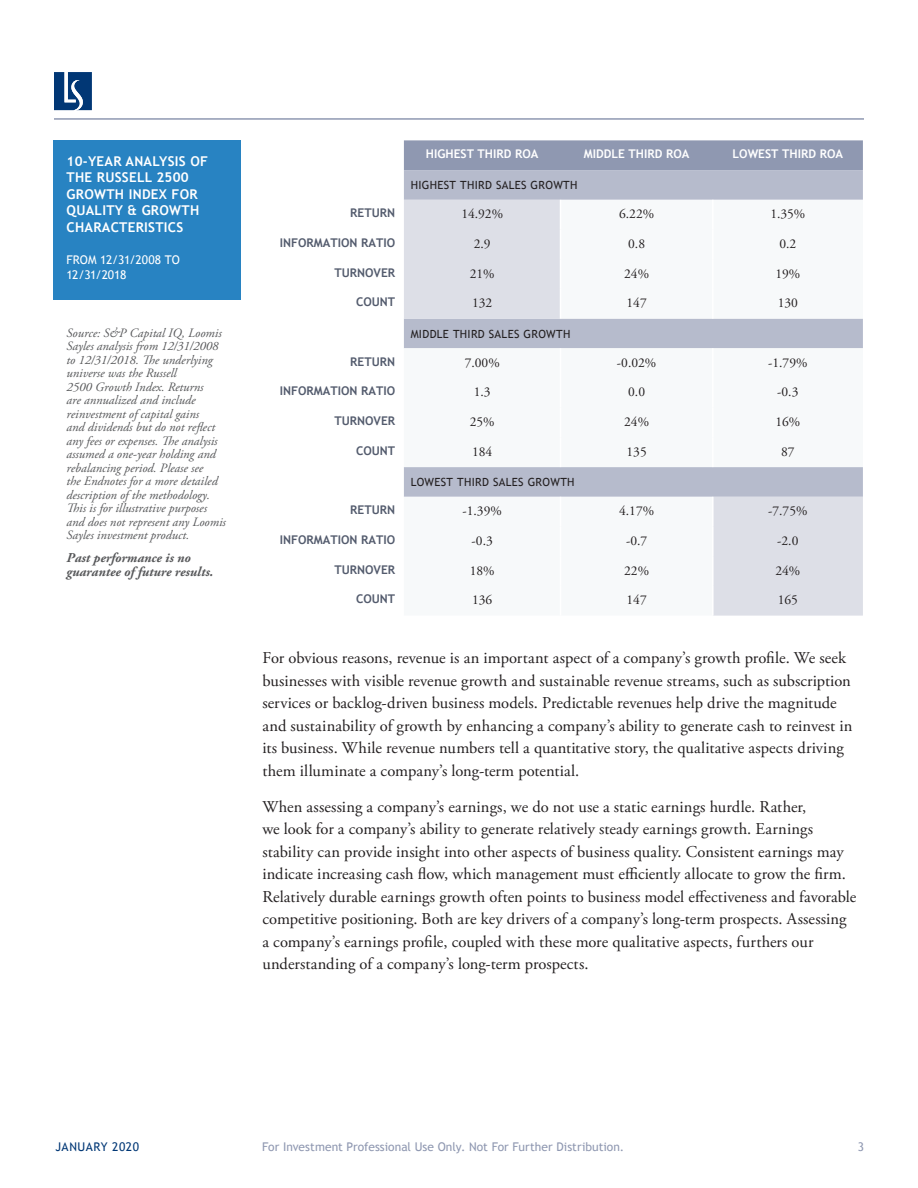
<style>
.page{position:relative;width:918px;height:1188px;background:#fff}
.page>*{position:absolute;margin:0;border:0;box-sizing:border-box;transform-origin:0 0}
.Body_Copy{font:16.5px/22.5px "Adobe Garamond Pro";letter-spacing:.005em;color:#231f20}
.Copy{font:13.5px "Adobe Garamond Pro";color:#231f20}
.t1{font:700 13.5px/16.5px "Trebuchet MS";letter-spacing:.02em;color:#fff}
.Disclosure_Bold{font:italic 700 13.5px/14.2px "Adobe Garamond Pro";color:#57585a}
.Disclosure{font:italic 12.75px/13.5px "Adobe Garamond Pro";color:#57585a}
.Labels_-_Left_Column{font:700 12px "Trebuchet MS";color:#535b6d}
.t2{font:12px "Trebuchet MS";color:#8f98b1}
.Headers{font:700 12px "Trebuchet MS";color:#fff}
.Descriptor{font:12px/15px "Trebuchet MS";letter-spacing:-.005em;color:#fff}
.t3{font:12px "Trebuchet MS";letter-spacing:.035em;color:#013775}
.SubHead_Left_Align{font:11.25px "Trebuchet MS";letter-spacing:.03em;color:#231f20}
</style>
<div class="page">
<hr style="left:54px;top:118px;width:810px;height:2px;background:#8f98b1">
<svg style="left:54px;top:72px;width:38px;height:38px"></svg>
<div style="left:53px;top:140px;width:187px;height:160px;background:#2883c2"></div>
<div style="left:404px;top:140px;width:459px;height:30px;background:#8f98b1"></div>
<div style="left:404px;top:170px;width:459px;height:30px;background:#b6bbcc"></div>
<svg style="left:404px;top:200px;width:459px;height:416px"></svg>
<hr style="left:560px;top:200px;width:1px;height:30px;background:#fff">
<hr style="left:560px;top:229px;width:1px;height:30px;background:#fff">
<hr style="left:560px;top:259px;width:1px;height:30px;background:#fff">
<hr style="left:560px;top:289px;width:1px;height:30px;background:#fff">
<hr style="left:560px;top:348px;width:1px;height:30px;background:#fff">
<hr style="left:560px;top:378px;width:1px;height:30px;background:#fff">
<svg style="left:560px;top:408px;width:1px;height:29px"></svg>
<hr style="left:560px;top:437px;width:1px;height:30px;background:#fff">
<svg style="left:560px;top:497px;width:1px;height:29px"></svg>
<hr style="left:560px;top:526px;width:1px;height:30px;background:#fff">
<hr style="left:560px;top:556px;width:1px;height:30px;background:#fff">
<hr style="left:560px;top:586px;width:1px;height:30px;background:#fff">
<hr style="left:712px;top:200px;width:2px;height:30px;background:#fff">
<hr style="left:712px;top:229px;width:2px;height:30px;background:#fff">
<hr style="left:712px;top:259px;width:2px;height:30px;background:#fff">
<hr style="left:712px;top:289px;width:2px;height:30px;background:#fff">
<hr style="left:712px;top:348px;width:2px;height:30px;background:#fff">
<hr style="left:712px;top:378px;width:2px;height:30px;background:#fff">
<hr style="left:712px;top:408px;width:2px;height:29px;background:#fff">
<hr style="left:712px;top:437px;width:2px;height:30px;background:#fff">
<hr style="left:712px;top:497px;width:2px;height:29px;background:#fff">
<hr style="left:712px;top:526px;width:2px;height:30px;background:#fff">
<hr style="left:712px;top:556px;width:2px;height:30px;background:#fff">
<hr style="left:712px;top:586px;width:2px;height:30px;background:#fff">
<p class="t1" style="left:67px;top:153px;width:143px">10-YEAR ANALYSIS OF<br>THE RUSSELL 2500<br>GROWTH INDEX FOR<br>QUALITY &amp; GROWTH<br>CHARACTERISTICS</p>
<p class="Descriptor" style="left:67px;top:252px;width:115px">FROM 12/31/2008 TO<br>12/31/2018</p>
<p class="Disclosure" style="left:67px;top:326px;width:161px">Source: S&amp;P Capital IQ, Loomis<br>Sayles analysis from 12/31/2008 to 12/31/2018. The underlying universe was the Russell<br>2500 Growth Index. Returns<br>are annualized and include reinvestment of capital gains<br>and dividends but do not reflect any fees or expenses. The analysis assumed a one-year holding and rebalancing period. Please see<br>the Endnotes for a more detailed description of the methodology.<br>This is for illustrative purposes and does not represent any Loomis<br>Sayles investment product.</p>
<p class="Disclosure_Bold" style="left:67px;top:551px;width:148px">Past performance is no guarantee of future results.</p>
<p class="Headers" style="left:426px;top:146px;width:114px">HIGHEST THIRD ROA</p>
<p class="Headers" style="left:584px;top:146px;width:107px">MIDDLE THIRD ROA</p>
<p class="Headers" style="left:733px;top:146px;width:112px">LOWEST THIRD ROA</p>
<p class="SubHead_Left_Align" style="left:411px;top:178px;width:168px">HIGHEST THIRD SALES GROWTH</p>
<p class="Labels_-_Left_Column" style="left:350px;top:206px;width:46px">RETURN</p>
<p class="Copy" style="left:461px;top:206px;width:43px">14.92%</p>
<p class="Copy" style="left:619px;top:206px;width:37px">6.22%</p>
<p class="Copy" style="left:770px;top:206px;width:37px">1.35%</p>
<p class="Labels_-_Left_Column" style="left:280px;top:235px;width:117px">INFORMATION RATIO</p>
<p class="Copy" style="left:474px;top:236px;width:18px">2.9</p>
<p class="Copy" style="left:628px;top:236px;width:18px">0.8</p>
<p class="Copy" style="left:779px;top:236px;width:18px">0.2</p>
<p class="Labels_-_Left_Column" style="left:334px;top:265px;width:62px">TURNOVER</p>
<p class="Copy" style="left:470px;top:265px;width:26px">21%</p>
<p class="Copy" style="left:624px;top:265px;width:26px">24%</p>
<p class="Copy" style="left:775px;top:265px;width:26px">19%</p>
<p class="Labels_-_Left_Column" style="left:356px;top:295px;width:41px">COUNT</p>
<p class="Copy" style="left:472px;top:295px;width:22px">132</p>
<p class="Copy" style="left:627px;top:295px;width:22px">147</p>
<p class="Copy" style="left:778px;top:295px;width:22px">130</p>
<p class="SubHead_Left_Align" style="left:411px;top:327px;width:161px">MIDDLE THIRD SALES GROWTH</p>
<p class="Labels_-_Left_Column" style="left:350px;top:354px;width:46px">RETURN</p>
<p class="Copy" style="left:465px;top:354px;width:37px">7.00%</p>
<p class="Copy" style="left:617px;top:354px;width:41px">-0.02%</p>
<p class="Copy" style="left:768px;top:354px;width:41px">-1.79%</p>
<p class="Labels_-_Left_Column" style="left:280px;top:384px;width:117px">INFORMATION RATIO</p>
<p class="Copy" style="left:474px;top:384px;width:18px">1.3</p>
<p class="Copy" style="left:628px;top:384px;width:18px">0.0</p>
<p class="Copy" style="left:777px;top:384px;width:23px">-0.3</p>
<p class="Labels_-_Left_Column" style="left:334px;top:413px;width:62px">TURNOVER</p>
<p class="Copy" style="left:470px;top:414px;width:26px">25%</p>
<p class="Copy" style="left:624px;top:414px;width:26px">24%</p>
<p class="Copy" style="left:775px;top:414px;width:26px">16%</p>
<p class="Labels_-_Left_Column" style="left:356px;top:443px;width:41px">COUNT</p>
<p class="Copy" style="left:472px;top:443px;width:22px">184</p>
<p class="Copy" style="left:627px;top:443px;width:22px">135</p>
<p class="Copy" style="left:781px;top:443px;width:15px">87</p>
<p class="SubHead_Left_Align" style="left:411px;top:475px;width:165px">LOWEST THIRD SALES GROWTH</p>
<p class="Labels_-_Left_Column" style="left:350px;top:503px;width:46px">RETURN</p>
<p class="Copy" style="left:463px;top:503px;width:41px">-1.39%</p>
<p class="Copy" style="left:619px;top:503px;width:37px">4.17%</p>
<p class="Copy" style="left:768px;top:503px;width:41px">-7.75%</p>
<p class="Labels_-_Left_Column" style="left:280px;top:532px;width:117px">INFORMATION RATIO</p>
<p class="Copy" style="left:472px;top:533px;width:23px">-0.3</p>
<p class="Copy" style="left:626px;top:533px;width:23px">-0.7</p>
<p class="Copy" style="left:777px;top:533px;width:23px">-2.0</p>
<p class="Labels_-_Left_Column" style="left:334px;top:562px;width:62px">TURNOVER</p>
<p class="Copy" style="left:470px;top:562px;width:26px">18%</p>
<p class="Copy" style="left:624px;top:562px;width:26px">22%</p>
<p class="Copy" style="left:775px;top:562px;width:26px">24%</p>
<p class="Labels_-_Left_Column" style="left:356px;top:592px;width:41px">COUNT</p>
<p class="Copy" style="left:472px;top:592px;width:22px">136</p>
<p class="Copy" style="left:627px;top:592px;width:22px">147</p>
<p class="Copy" style="left:778px;top:592px;width:22px">165</p>
<p class="Body_Copy" style="left:262px;top:648px;width:592px">For obvious reasons, revenue is an important aspect of a company’s growth profile. We seek businesses with visible revenue growth and sustainable revenue streams, such as subscription services or backlog-driven business models. Predictable revenues help drive the magnitude and sustainability of growth by enhancing a company’s ability to generate cash to reinvest in its business. While revenue numbers tell a quantitative story, the qualitative aspects driving them illuminate a company’s long-term potential.</p>
<p class="Body_Copy" style="left:262px;top:796px;width:595px">When assessing a company’s earnings, we do not use a static earnings hurdle. Rather,<br>we look for a company’s ability to generate relatively steady earnings growth. Earnings stability can provide insight into other aspects of business quality. Consistent earnings may indicate increasing cash flow, which management must efficiently allocate to grow the firm.<br>Relatively durable earnings growth often points to business model effectiveness and favorable competitive positioning. Both are key drivers of a company’s long-term prospects. Assessing a company’s earnings profile, coupled with these more qualitative aspects, furthers our understanding of a company’s long-term prospects.</p>
<p class="t3" style="left:56px;top:1140px;width:85px">JANUARY 2020</p>
<p class="t2" style="left:262px;top:1140px;width:364px">For Investment Professional Use Only. Not For Further Distribution.</p>
<p class="t2" style="left:858px;top:1140px;width:8px">3</p>
</div>
